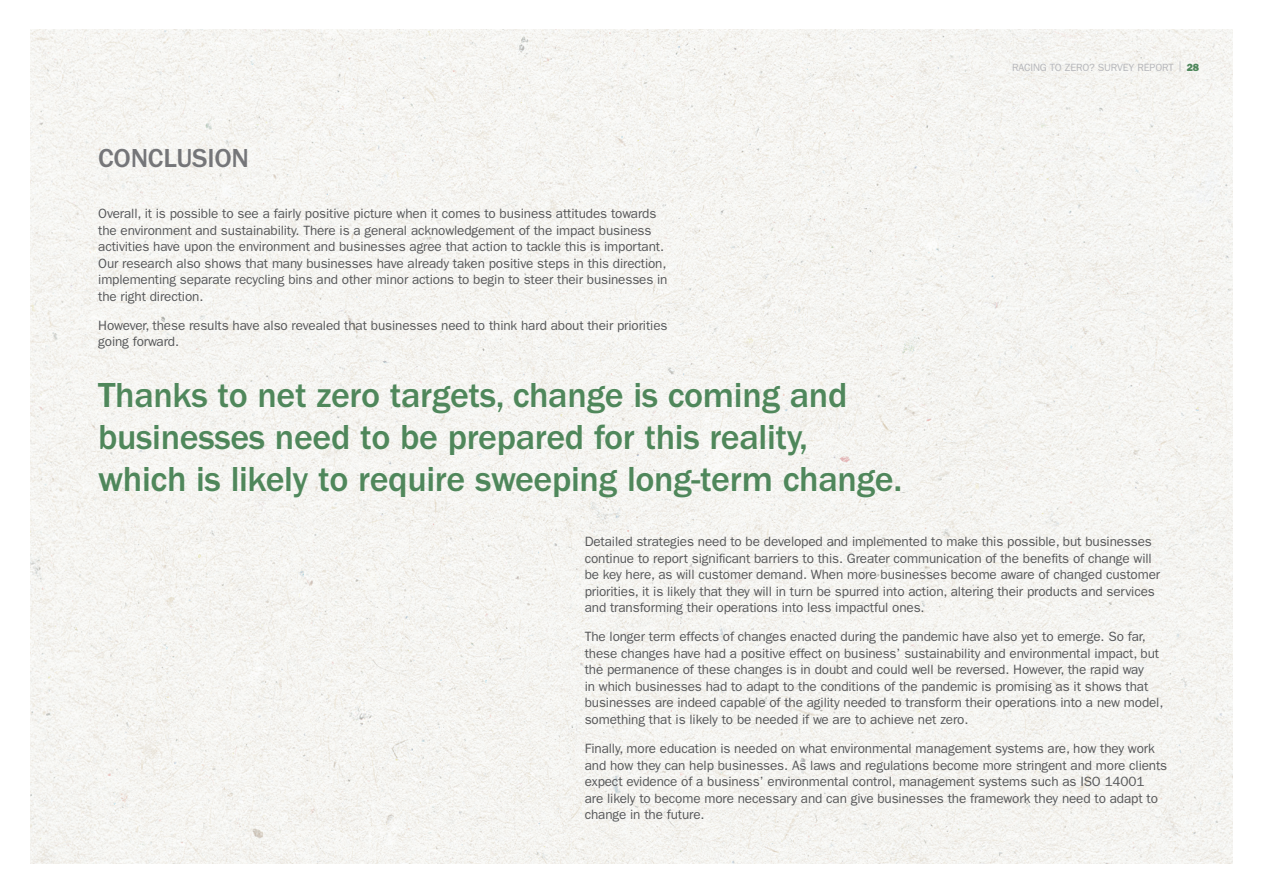
<style>
.page{position:relative;width:1263px;height:893px;background:#fff}
.page>*{position:absolute;margin:0;border:0;box-sizing:border-box;transform-origin:0 0}
.Question{font:500 36px/42px "ITC Franklin Gothic Std";letter-spacing:-.01em;color:#4f875b}
.a_head{font:500 27px "ITC Franklin Gothic Std";letter-spacing:-.01em;color:#757679}
.standfirst{font:13.5px/16.5px "ITC Franklin Gothic Std";letter-spacing:-.01em;color:#57585a}
.t1{font:10.5px "ITC Franklin Gothic Std";letter-spacing:-.01em;color:#b6b7bb}
.s1{font-family:"ITC Franklin Gothic Std Hvy";color:#4f875b}
</style>
<div class="page">
<img style="left:31px;top:30px;width:1201px;height:833px">
<p class="a_head" style="left:98px;top:143px;width:152px">CONCLUSION</p>
<p class="standfirst" style="left:98px;top:205px;width:571px">Overall, it is possible to see a fairly positive picture when it comes to business attitudes towards the environment and sustainability. There is a general acknowledgement of the impact business activities have upon the environment and businesses agree that action to tackle this is important.<br>Our research also shows that many businesses have already taken positive steps in this direction, implementing separate recycling bins and other minor actions to begin to steer their businesses in the right direction.</p>
<p class="standfirst" style="left:98px;top:317px;width:571px">However, these results have also revealed that businesses need to think hard about their priorities going forward.</p>
<p class="t1" style="left:1012px;top:61px;width:189px">RACING TO ZERO? SURVEY REPORT | <span class="s1">28</span></p>
<p class="Question" style="left:98px;top:374px;width:805px">Thanks to net zero targets, change is coming and businesses need to be prepared for this reality, which is likely to require sweeping long-term change.</p>
<p class="standfirst" style="left:585px;top:533px;width:577px">Detailed strategies need to be developed and implemented to make this possible, but businesses continue to report significant barriers to this. Greater communication of the benefits of change will be key here, as will customer demand. When more businesses become aware of changed customer priorities, it is likely that they will in turn be spurred into action, altering their products and services and transforming their operations into less impactful ones.</p>
<p class="standfirst" style="left:585px;top:629px;width:580px">The longer term effects of changes enacted during the pandemic have also yet to emerge. So far, these changes have had a positive effect on business’ sustainability and environmental impact, but the permanence of these changes is in doubt and could well be reversed. However, the rapid way<br>in which businesses had to adapt to the conditions of the pandemic is promising as it shows that businesses are indeed capable of the agility needed to transform their operations into a new model, something that is likely to be needed if we are to achieve net zero.</p>
<p class="standfirst" style="left:585px;top:740px;width:584px">Finally, more education is needed on what environmental management systems are, how they work and how they can help businesses. As laws and regulations become more stringent and more clients expect evidence of a business’ environmental control, management systems such as ISO 14001<br>are likely to become more necessary and can give businesses the framework they need to adapt to change in the future.</p>
</div>
